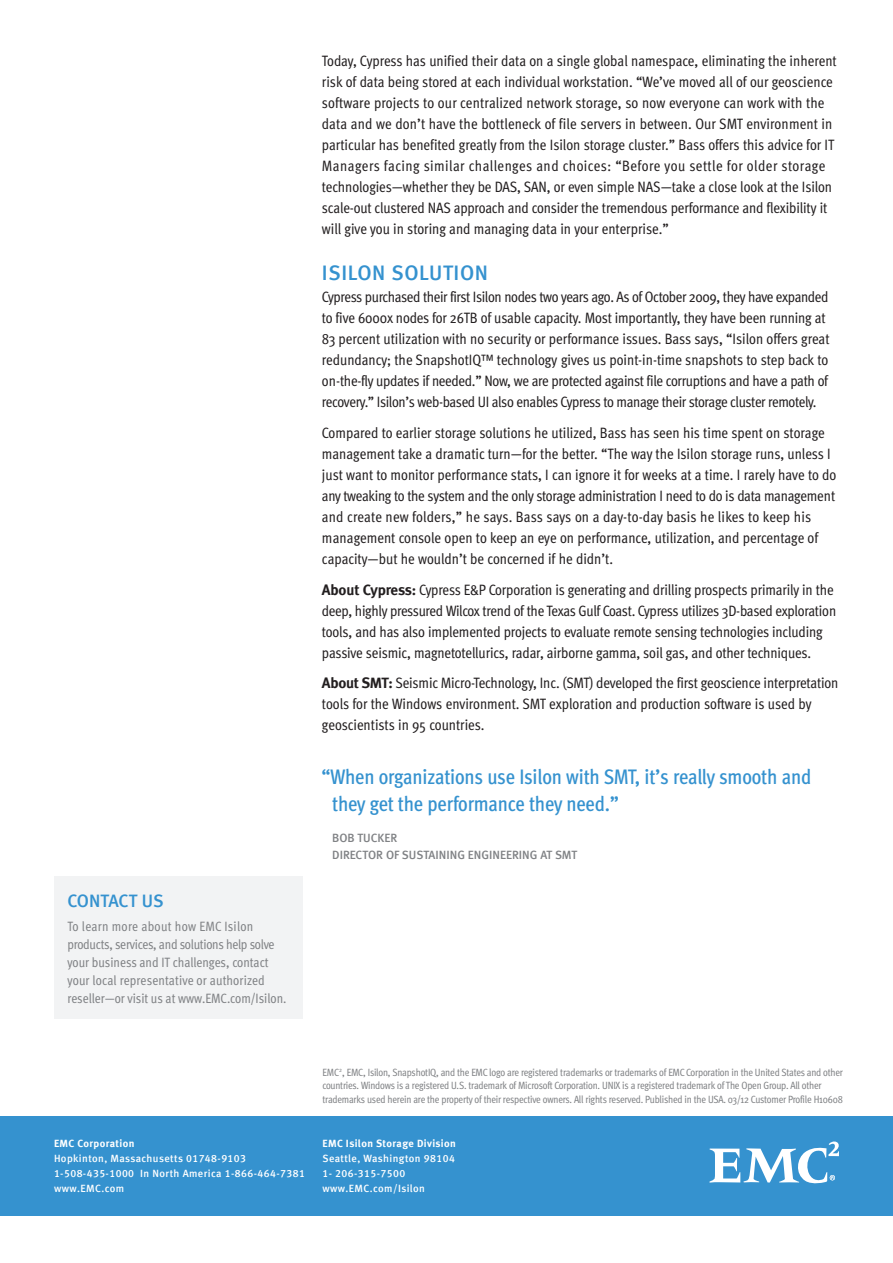
<style>
.page{position:relative;width:893px;height:1263px;background:#fff}
.page>*{position:absolute;margin:0;border:0;box-sizing:border-box;transform-origin:0 0}
.t1{font:500 21px/27px "Meta Cond";letter-spacing:-.01em;color:#3592cf}
.t2{font:21px "Meta Medium LF";color:#3592cf}
.t3{font:18px "Meta Medium LF";color:#3592cf}
.t4{font:15px/21px "Meta Cond";letter-spacing:-.005em;color:#231f20}
.t5{font:13.5px/18px "Meta Cond";color:#808285}
.t6{font:12px/16.5px "Meta Medium LF";color:#808285}
.t7{font:10.5px/13.5px "Meta Cond";letter-spacing:-.02em;color:#808285}
.t8{font:10.5px/15px "Meta Medium LF";letter-spacing:.04em;color:#fff}
.t9{font:10.5px "Meta Bold LF";letter-spacing:.04em;color:#fff}
.s1{font-family:"Meta Bold LF"}
</style>
<div class="page">
<div style="left:0;top:1116px;width:893px;height:99px;background:#3592cf"></div>
<div style="left:54px;top:876px;width:248px;height:143px;background:#f2f3f4"></div>
<svg style="left:709px;top:1141px;width:130px;height:42px"></svg>
<p class="t3" style="left:68px;top:890px;width:21px">Contact</p>
<p class="t3" style="left:142px;top:890px;width:11px">Us</p>
<p class="t5" style="left:68px;top:917px;width:221px">To learn more about how EMC Isilon products, services, and solutions help solve your business and IT challenges, contact your local representative or authorized reseller—or visit us at www.EMC.com/Isilon.</p>
<p class="t4" style="left:322px;top:50px;width:516px">Today, Cypress has unified their data on a single global namespace, eliminating the inherent risk of data being stored at each individual workstation. “We’ve moved all of our geoscience software projects to our centralized network storage, so now everyone can work with the data and we don’t have the bottleneck of file servers in between. Our SMT environment in particular has benefited greatly from the Isilon storage cluster.” Bass offers this advice for IT Managers facing similar challenges and choices: “Before you settle for older storage technologies—whether they be DAS, SAN, or even simple NAS—take a close look at the Isilon scale-out clustered NAS approach and consider the tremendous performance and flexibility it will give you in storing and managing data in your enterprise.”</p>
<h1 class="t2" style="left:322px;top:260px;width:19px">Isilon</h1>
<h1 class="t2" style="left:391px;top:260px;width:64px">Solution</h1>
<p class="t4" style="left:322px;top:286px;width:509px">Cypress purchased their first Isilon nodes two years ago. As of October 2009, they have expanded to five 6000x nodes for 26TB of usable capacity. Most importantly, they have been running at 83 percent utilization with no security or performance issues. Bass says, “Isilon offers great redundancy; the SnapshotIQ™ technology gives us point-in-time snapshots to step back to on-the-fly updates if needed.” Now, we are protected against file corruptions and have a path of recovery.” Isilon’s web-based UI also enables Cypress to manage their storage cluster remotely.</p>
<p class="t4" style="left:322px;top:422px;width:516px">Compared to earlier storage solutions he utilized, Bass has seen his time spent on storage management take a dramatic turn—for the better. “The way the Isilon storage runs, unless I just want to monitor performance stats, I can ignore it for weeks at a time. I rarely have to do any tweaking to the system and the only storage administration I need to do is data management and create new folders,” he says. Bass says on a day-to-day basis he likes to keep his management console open to keep an eye on performance, utilization, and percentage of capacity—but he wouldn’t be concerned if he didn’t.</p>
<p class="t4" style="left:322px;top:579px;width:516px"><span class="s1">About Cypress:</span> Cypress E&amp;P Corporation is generating and drilling prospects primarily in the deep, highly pressured Wilcox trend of the Texas Gulf Coast. Cypress utilizes 3D-based exploration tools, and has also implemented projects to evaluate remote sensing technologies including passive seismic, magnetotellurics, radar, airborne gamma, soil gas, and other techniques.</p>
<p class="t4" style="left:322px;top:673px;width:518px"><span class="s1">About SMT:</span> Seismic Micro-Technology, Inc. (SMT) developed the first geoscience interpretation tools for the Windows environment. SMT exploration and production software is used by geoscientists in 95 countries.</p>
<h1 class="t1" style="left:332px;top:763px;width:480px;text-indent:-11px">“When organizations use Isilon with SMT, it’s really smooth and they get the performance they need.”</h1>
<p class="t6" style="left:332px;top:830px;width:46px">Bob Tucker<br>Director</p>
<p class="t6" style="left:386px;top:846px;width:38px">of Sustaining</p>
<p class="t6" style="left:468px;top:846px;width:14px">Engineering</p>
<p class="t6" style="left:540px;top:846px;width:38px">at SMT</p>
<p class="t9" style="left:54px;top:1137px;width:82px">EMC Corporation</p>
<p class="t8" style="left:54px;top:1151px;width:252px">Hopkinton, Massachusetts 01748-9103<br>1-508-435-1000 In North America 1-866-464-7381 www.EMC.com</p>
<p class="t7" style="left:322px;top:1065px;width:522px">EMC<sup>2</sup>, EMC, Isilon, SnapshotIQ, and the EMC logo are registered trademarks or trademarks of EMC Corporation in the United States and other countries. Windows is a registered U.S. trademark of Microsoft Corporation. UNIX is a registered trademark of The Open Group. All other trademarks used herein are the property of their respective owners. All rights reserved. Published in the USA. 03/12 Customer Profile H10608</p>
<p class="t9" style="left:322px;top:1137px;width:135px">EMC Isilon Storage Division</p>
<p class="t8" style="left:322px;top:1151px;width:134px">Seattle, Washington 98104<br>1- 206-315-7500 www.EMC.com/Isilon</p>
</div>
